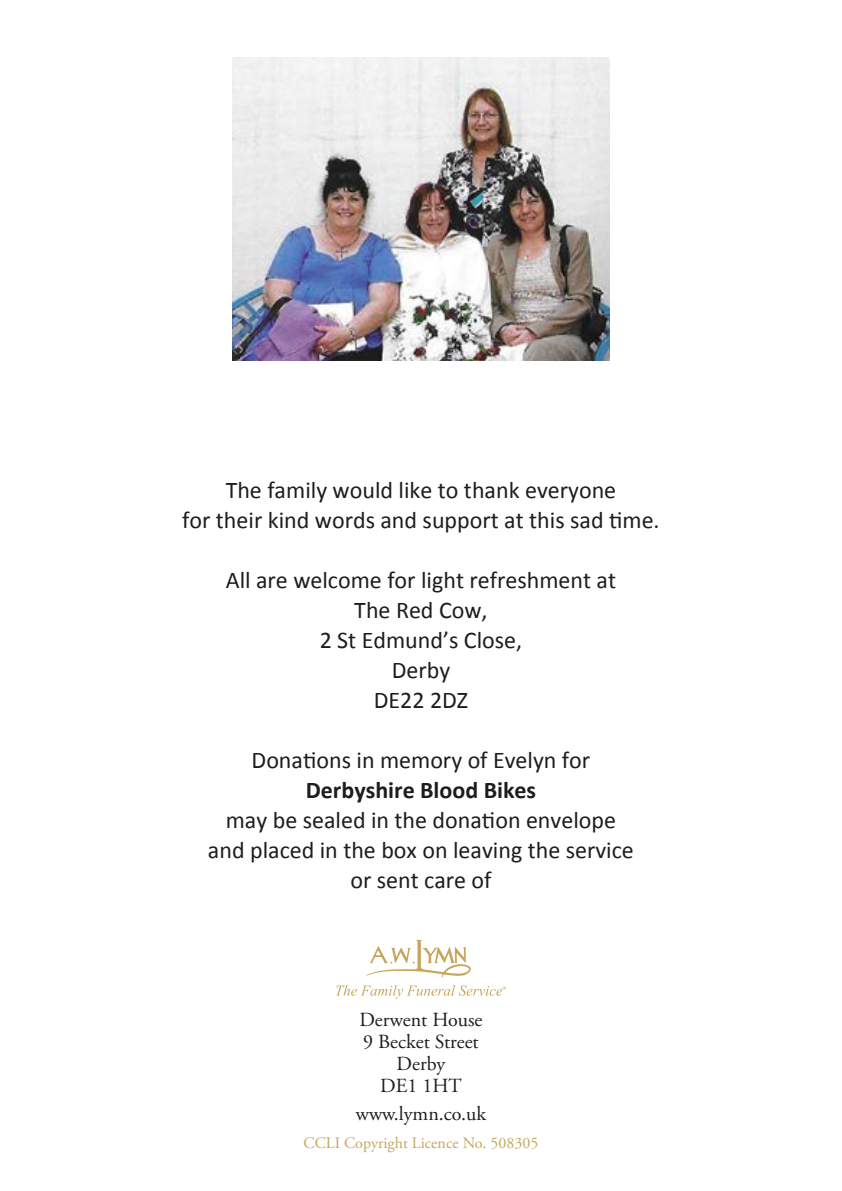
<style>
.page{position:relative;width:842px;height:1191px;background:#fff}
.page>*{position:absolute;margin:0;border:0;box-sizing:border-box;transform-origin:0 0}
.t1{font:24px/30px "Calibri";color:#1d1d1b;text-align:center}
.t2{font:700 24px "Calibri";color:#1d1d1b}
.t3{font:20px/22px "Adobe Garamond Pro";color:#1d1d1b;text-align:center}
.t4{font:16px "Adobe Garamond Pro";color:#c6a65b}
</style>
<div class="page">
<svg style="left:336px;top:939px;width:170px;height:59px"></svg>
<img style="left:232px;top:57px;width:377px;height:303px">
<p class="t1" style="left:182px;top:475px;width:479px">The family would like to thank everyone<br>for their kind words and support at this sad time.</p>
<p class="t1" style="left:226px;top:565px;width:392px">All are welcome for light refreshment at<br>The Red Cow,<br>2 St Edmund’s Close,<br>Derby<br>DE22 2DZ</p>
<p class="t1" style="left:252px;top:745px;width:340px">Donations in memory of Evelyn for</p>
<p class="t2" style="left:306px;top:775px;width:232px">Derbyshire Blood Bikes</p>
<p class="t1" style="left:208px;top:805px;width:427px">may be sealed in the donation envelope and placed in the box on leaving the service or sent care of</p>
<p class="t3" style="left:359px;top:1009px;width:125px">Derwent House<br>9 Becket Street<br>Derby<br>DE1 1HT</p>
<p class="t3" style="left:356px;top:1103px;width:132px">www.lymn.co.uk</p>
<p class="t4" style="left:304px;top:1133px;width:236px">CCLI Copyright Licence No. 508305</p>
</div>
